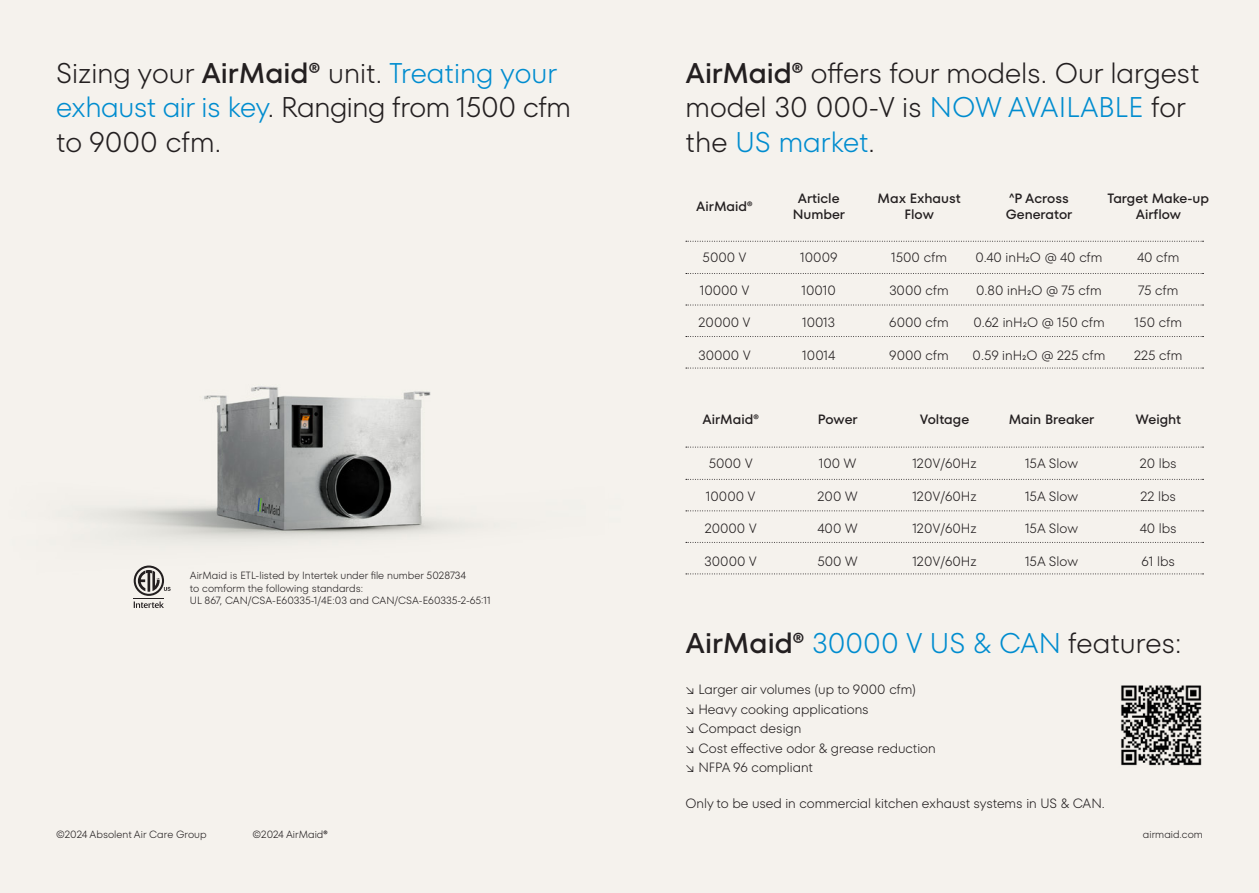
<style>
.page{position:relative;width:1259px;height:893px;background:#f5f2ed}
.page>*{position:absolute;margin:0;border:0;box-sizing:border-box;transform-origin:0 0}
.t1{font:300 28.5px/34.2px "TT Fors";letter-spacing:-.005em;color:#231f20}
.t2{font:300 28.5px "TT Fors";color:#008ccf}
.t3{font:300 13.5px/19.5px "TT Fors";color:#231f20}
.t4{font:500 13.5px/16.2px "TT Fors";color:#231f20;text-align:center}
.t5{font:300 10.5px/12.6px "TT Fors";color:#231f20}
.s1{font-weight:500}
.s2{color:#008ccf}
.s3{font-weight:500;color:#231f20}
.s4{color:#231f20}
</style>
<div class="page">
<svg style="left:686px;top:273px;width:517px;height:1px"></svg>
<svg style="left:686px;top:241px;width:517px;height:1px"></svg>
<svg style="left:686px;top:305px;width:517px;height:1px"></svg>
<svg style="left:686px;top:336px;width:517px;height:1px"></svg>
<svg style="left:686px;top:368px;width:517px;height:1px"></svg>
<svg style="left:686px;top:479px;width:517px;height:1px"></svg>
<svg style="left:686px;top:447px;width:517px;height:1px"></svg>
<svg style="left:686px;top:510px;width:517px;height:1px"></svg>
<svg style="left:686px;top:542px;width:517px;height:1px"></svg>
<svg style="left:686px;top:573px;width:517px;height:1px"></svg>
<svg style="left:134px;top:565px;width:37px;height:43px;background:#b0aca9"></svg>
<img style="left:1118px;top:682px;width:85px;height:86px">
<h1 class="t1" style="left:56px;top:56px;width:516px">Sizing your <span class="s1">AirMaid®</span> unit. <span class="s2">Treating your exhaust air is key</span>. Ranging from 1500 cfm to 9000 cfm.</h1>
<p class="t5" style="left:190px;top:569px;width:302px">AirMaid is ETL-listed by Intertek under file number 5028734<br>to comform the following standards:<br>UL 867, CAN/CSA-E60335-1/4E:03 and CAN/CSA-E60335-2-65:11</p>
<h1 class="t1" style="left:685px;top:56px;width:515px"><span class="s1">AirMaid®</span> offers four models. Our largest model 30 000-V is <span class="s2">NOW AVAILABLE</span> for the <span class="s2">US market</span>.</h1>
<p class="t4" style="left:696px;top:198px;width:58px">AirMaid®</p>
<p class="t3" style="left:702px;top:248px;width:46px">5000 V</p>
<p class="t3" style="left:700px;top:280px;width:51px">10000 V</p>
<p class="t3" style="left:698px;top:313px;width:54px">20000 V</p>
<p class="t3" style="left:698px;top:345px;width:54px">30000 V</p>
<p class="t4" style="left:792px;top:190px;width:54px">Article<br>Number</p>
<p class="t4" style="left:877px;top:190px;width:85px">Max Exhaust<br>Flow</p>
<p class="t4" style="left:1006px;top:190px;width:68px;text-align:left">^P Across<br>Generator</p>
<p class="t4" style="left:1107px;top:190px;width:103px">Target Make-up<br>Airflow</p>
<p class="t3" style="left:800px;top:248px;width:39px">10009</p>
<p class="t3" style="left:801px;top:280px;width:36px">10010</p>
<p class="t3" style="left:802px;top:313px;width:35px">10013</p>
<p class="t3" style="left:802px;top:345px;width:35px">10014</p>
<p class="t3" style="left:891px;top:248px;width:57px">1500 cfm</p>
<p class="t3" style="left:889px;top:280px;width:61px">3000 cfm</p>
<p class="t3" style="left:889px;top:313px;width:61px">6000 cfm</p>
<p class="t3" style="left:889px;top:345px;width:61px">9000 cfm</p>
<p class="t3" style="left:975px;top:248px;width:128px">0.40 inH2O @ 40 cfm</p>
<p class="t3" style="left:976px;top:280px;width:127px">0.80 inH2O @ 75 cfm</p>
<p class="t3" style="left:973px;top:313px;width:133px">0.62 inH2O @ 150 cfm</p>
<p class="t3" style="left:972px;top:345px;width:134px">0.59 inH2O @ 225 cfm</p>
<p class="t3" style="left:1137px;top:248px;width:44px">40 cfm</p>
<p class="t3" style="left:1138px;top:280px;width:42px">75 cfm</p>
<p class="t3" style="left:1134px;top:313px;width:49px">150 cfm</p>
<p class="t3" style="left:1134px;top:345px;width:50px">225 cfm</p>
<p class="t4" style="left:702px;top:411px;width:58px">AirMaid®</p>
<p class="t4" style="left:817px;top:411px;width:41px">Power</p>
<p class="t4" style="left:919px;top:411px;width:51px">Voltage</p>
<p class="t4" style="left:1008px;top:411px;width:87px">Main Breaker</p>
<p class="t4" style="left:1135px;top:411px;width:47px">Weight</p>
<p class="t3" style="left:709px;top:454px;width:46px">5000 V</p>
<p class="t3" style="left:706px;top:486px;width:51px">10000 V</p>
<p class="t3" style="left:705px;top:519px;width:54px">20000 V</p>
<p class="t3" style="left:704px;top:551px;width:54px">30000 V</p>
<p class="t3" style="left:819px;top:454px;width:39px">100 W</p>
<p class="t3" style="left:817px;top:486px;width:42px">200 W</p>
<p class="t3" style="left:817px;top:519px;width:42px">400 W</p>
<p class="t3" style="left:817px;top:551px;width:42px">500 W</p>
<p class="t3" style="left:912px;top:454px;width:66px">120V/60Hz</p>
<p class="t3" style="left:912px;top:486px;width:66px">120V/60Hz</p>
<p class="t3" style="left:912px;top:519px;width:66px">120V/60Hz</p>
<p class="t3" style="left:912px;top:551px;width:66px">120V/60Hz</p>
<p class="t3" style="left:1025px;top:454px;width:55px">15A Slow</p>
<p class="t3" style="left:1025px;top:486px;width:55px">15A Slow</p>
<p class="t3" style="left:1025px;top:519px;width:55px">15A Slow</p>
<p class="t3" style="left:1025px;top:551px;width:55px">15A Slow</p>
<p class="t3" style="left:1139px;top:454px;width:39px">20 lbs</p>
<p class="t3" style="left:1140px;top:486px;width:37px">22 lbs</p>
<p class="t3" style="left:1139px;top:519px;width:39px">40 lbs</p>
<p class="t3" style="left:1141px;top:551px;width:35px">61 lbs</p>
<h1 class="t2" style="left:685px;top:627px;width:497px"><span class="s3">AirMaid®</span> 30000 V US &amp; CAN <span class="s4">features:</span></h1>
<p class="t3" style="left:685px;top:680px;width:252px">↘ Larger air volumes (up to 9000 cfm)<br>↘ Heavy cooking applications<br>↘ Compact design<br>↘ Cost effective odor &amp; grease reduction ↘ NFPA 96 compliant</p>
<p class="t3" style="left:685px;top:794px;width:421px">Only to be used in commercial kitchen exhaust systems in US &amp; CAN.</p>
<p class="t5" style="left:56px;top:828px;width:152px">©2024 Absolent Air Care Group</p>
<p class="t5" style="left:252px;top:828px;width:77px">©2024 AirMaid<span class="s1">®</span></p>
<p class="t5" style="left:1143px;top:828px;width:61px">airmaid.com</p>
</div>
